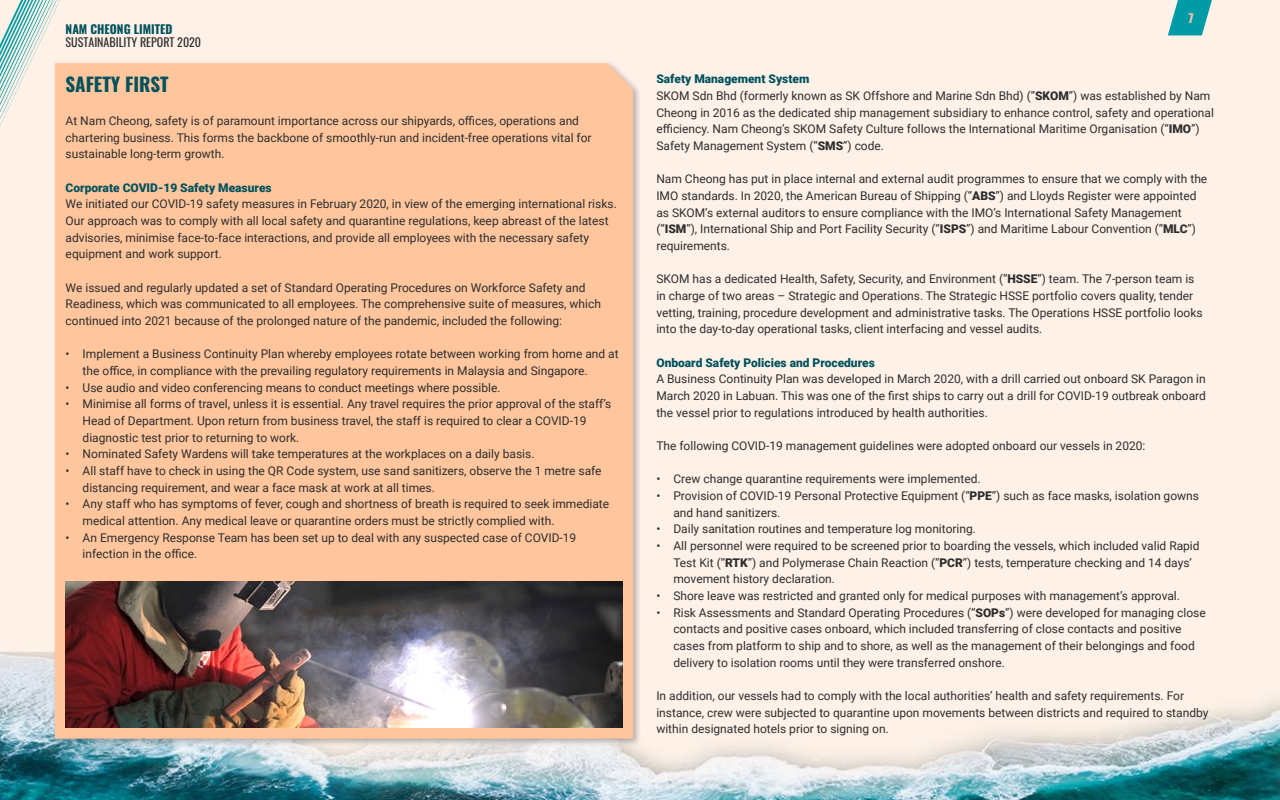
<style>
.page{position:relative;width:1280px;height:800px;background:#fff}
.page>*{position:absolute;margin:0;border:0;box-sizing:border-box;transform-origin:0 0}
.t1{font:700 19px "Oswald";color:#00515c}
.t2{font:12px/16.7px "Roboto";color:#2d2d2d}
.t3{font:900 12px "Roboto";color:#00515c}
.t4{font:12px "Oswald";color:#2d2d2d}
.t5{font:700 12px "Oswald";color:#00515c}
.t6{font:700 12px "Oswald";color:#ffc69d}
.s1{font-weight:900;color:#00515c}
.s2{font-weight:900}
</style>
<div class="page">
<img style="left:0;top:0;width:1280px;height:800px">
<div style="left:52px;top:61px;width:589px;height:686px;background:#000;opacity:.27"></div>
<div style="left:55px;top:63px;width:578px;height:676px;background:#ffc69d"></div>
<img style="left:66px;top:581px;width:557px;height:146px">
<svg style="left:1168px;top:0;width:46px;height:35px;background:#42b1b7"></svg>
<svg style="left:0;top:0;width:95px;height:135px;background:#eae0d1"></svg>
<p class="t5" style="left:66px;top:23px;width:108px">NAM CHEONG LIMITED</p>
<p class="t4" style="left:66px;top:31px;width:137px">SUSTAINABILITY REPORT 2020</p>
<h1 class="t1" style="left:66px;top:74px;width:105px">SAFETY FIRST</h1>
<p class="t2" style="left:66px;top:112px;width:527px">At Nam Cheong, safety is of paramount importance across our shipyards, offices, operations and chartering business. This forms the backbone of smoothly-run and incident-free operations vital for sustainable long-term growth.</p>
<p class="t3" style="left:66px;top:179px;width:208px">Corporate COVID-19 Safety Measures</p>
<p class="t2" style="left:66px;top:195px;width:553px">We initiated our COVID-19 safety measures in February 2020, in view of the emerging international risks.<br>Our approach was to comply with all local safety and quarantine regulations, keep abreast of the latest advisories, minimise face-to-face interactions, and provide all employees with the necessary safety equipment and work support.</p>
<p class="t2" style="left:66px;top:279px;width:537px">We issued and regularly updated a set of Standard Operating Procedures on Workforce Safety and<br>Readiness, which was communicated to all employees. The comprehensive suite of measures, which continued into 2021 because of the prolonged nature of the pandemic, included the following:</p>
<p class="t2" style="left:83px;top:345px;width:538px;text-indent:-17px">• Implement a Business Continuity Plan whereby employees rotate between working from home and at the office, in compliance with the prevailing regulatory requirements in Malaysia and Singapore.</p>
<p class="t2" style="left:66px;top:379px;width:437px">• Use audio and video conferencing means to conduct meetings where possible.</p>
<p class="t2" style="left:83px;top:395px;width:530px;text-indent:-17px">• Minimise all forms of travel, unless it is essential. Any travel requires the prior approval of the staff’s<br>Head of Department. Upon return from business travel, the staff is required to clear a COVID-19 diagnostic test prior to returning to work.</p>
<p class="t2" style="left:66px;top:445px;width:470px">• Nominated Safety Wardens will take temperatures at the workplaces on a daily basis.</p>
<p class="t2" style="left:83px;top:462px;width:520px;text-indent:-17px">• All staff have to check in using the QR Code system, use sand sanitizers, observe the 1 metre safe distancing requirement, and wear a face mask at work at all times.</p>
<p class="t2" style="left:83px;top:495px;width:528px;text-indent:-17px">• Any staff who has symptoms of fever, cough and shortness of breath is required to seek immediate medical attention. Any medical leave or quarantine orders must be strictly complied with.</p>
<p class="t2" style="left:83px;top:529px;width:495px;text-indent:-17px">• An Emergency Response Team has been set up to deal with any suspected case of COVID-19 infection in the office.</p>
<p class="t6" style="left:1188px;top:11px;width:7px">7</p>
<p class="t2" style="left:656px;top:70px;width:559px"><span class="s1">Safety Management System<br></span>SKOM Sdn Bhd (formerly known as SK Offshore and Marine Sdn Bhd) (“<span class="s2">SKOM</span>”) was established by Nam Cheong in 2016 as the dedicated ship management subsidiary to enhance control, safety and operational efficiency. Nam Cheong’s SKOM Safety Culture follows the International Maritime Organisation (“<span class="s2">IMO</span>”)<br>Safety Management System (“<span class="s2">SMS</span>”) code.</p>
<p class="t2" style="left:656px;top:170px;width:552px">Nam Cheong has put in place internal and external audit programmes to ensure that we comply with the IMO standards. In 2020, the American Bureau of Shipping (“<span class="s2">ABS</span>”) and Lloyds Register were appointed as SKOM’s external auditors to ensure compliance with the IMO’s International Safety Management (“<span class="s2">ISM</span>”), International Ship and Port Facility Security (“<span class="s2">ISPS</span>”) and Maritime Labour Convention (“<span class="s2">MLC</span>”) requirements.</p>
<p class="t2" style="left:656px;top:270px;width:548px">SKOM has a dedicated Health, Safety, Security, and Environment (“<span class="s2">HSSE</span>”) team. The 7-person team is in charge of two areas – Strategic and Operations. The Strategic HSSE portfolio covers quality, tender vetting, training, procedure development and administrative tasks. The Operations HSSE portfolio looks into the day-to-day operational tasks, client interfacing and vessel audits.</p>
<p class="t3" style="left:656px;top:354px;width:220px">Onboard Safety Policies and Procedures</p>
<p class="t2" style="left:656px;top:370px;width:551px;text-align:justify">A Business Continuity Plan was developed in March 2020, with a drill carried out onboard SK Paragon in March 2020 in Labuan. This was one of the first ships to carry out a drill for COVID-19 outbreak onboard the vessel prior to regulations introduced by health authorities.</p>
<p class="t2" style="left:656px;top:437px;width:491px">The following COVID-19 management guidelines were adopted onboard our vessels in 2020:</p>
<p class="t2" style="left:656px;top:470px;width:326px">• Crew change quarantine requirements were implemented.</p>
<p class="t2" style="left:673px;top:487px;width:527px;text-indent:-17px">• Provision of COVID-19 Personal Protective Equipment (“<span class="s2">PPE</span>”) such as face masks, isolation gowns and hand sanitizers.</p>
<p class="t2" style="left:656px;top:520px;width:321px">• Daily sanitation routines and temperature log monitoring.</p>
<p class="t2" style="left:673px;top:537px;width:528px;text-indent:-17px">• All personnel were required to be screened prior to boarding the vessels, which included valid Rapid<br>Test Kit (“<span class="s2">RTK</span>”) and Polymerase Chain Reaction (“<span class="s2">PCR</span>”) tests, temperature checking and 14 days’ movement history declaration.</p>
<p class="t2" style="left:656px;top:587px;width:525px">• Shore leave was restricted and granted only for medical purposes with management’s approval.</p>
<p class="t2" style="left:673px;top:604px;width:534px;text-indent:-17px">• Risk Assessments and Standard Operating Procedures (“<span class="s2">SOPs</span>”) were developed for managing close contacts and positive cases onboard, which included transferring of close contacts and positive cases from platform to ship and to shore, as well as the management of their belongings and food delivery to isolation rooms until they were transferred onshore.</p>
<p class="t2" style="left:656px;top:687px;width:554px">In addition, our vessels had to comply with the local authorities’ health and safety requirements. For instance, crew were subjected to quarantine upon movements between districts and required to standby within designated hotels prior to signing on.</p>
</div>
